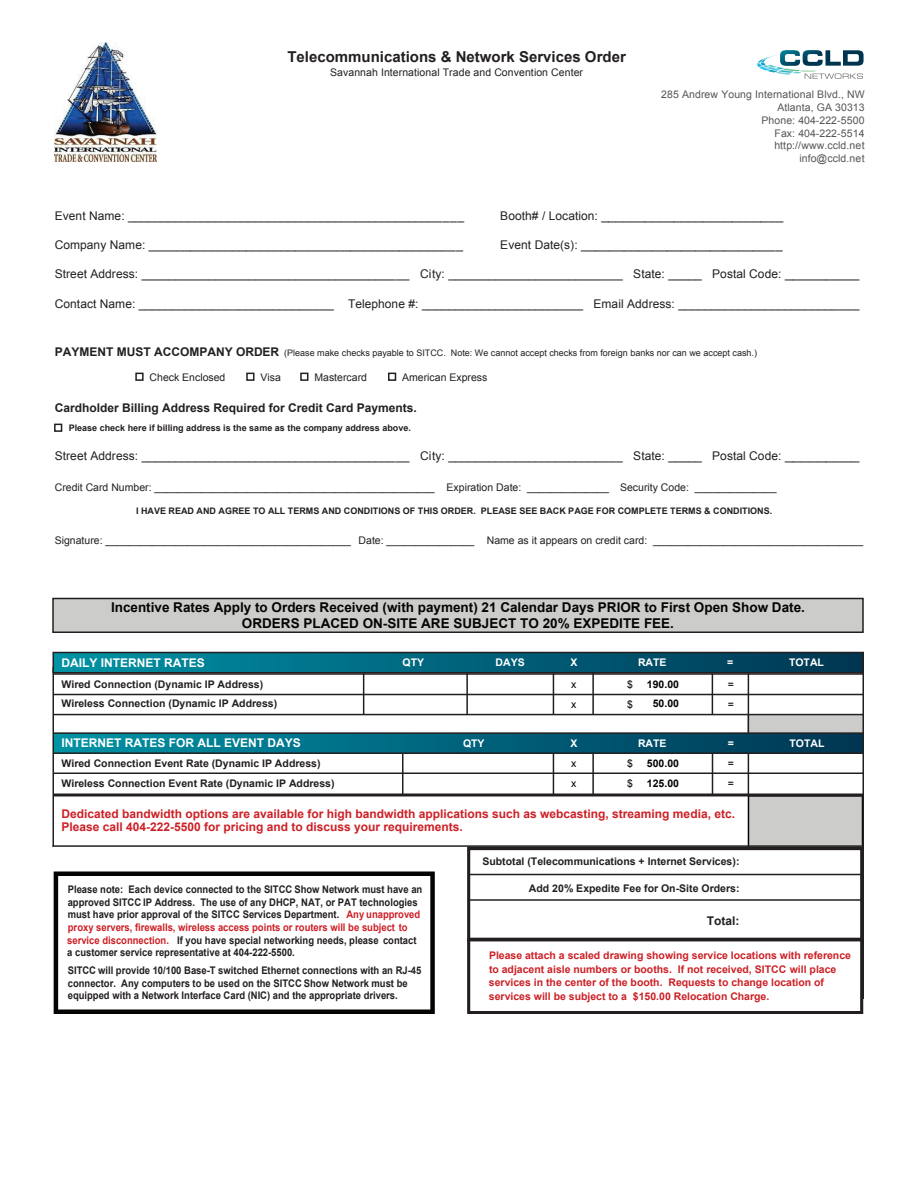
<style>
.page{position:relative;width:918px;height:1188px;background:#fff}
.page>*{position:absolute;margin:0;border:0;box-sizing:border-box;transform-origin:0 0}
.t1{font:700 15px "Arial";color:#231f20}
.t2{font:700 13.5px/16.2px "Arial";color:#040503;text-align:center}
.t3{font:12px "Arial";letter-spacing:.005em;color:#231f20}
.t4{font:700 12px/13.5px "Arial";color:#cd2026}
.t5{font:700 12px "Arial";color:#231f20}
.t6{font:700 12px "Arial";color:#fff}
.t7{font:700 10.5px/12.6px "Arial";color:#231f20;scale:.9 1}
.t8{font:10.5px "Arial";color:#231f20}
.t9{font:700 10.5px/19.4px "Arial";color:#231f20}
.t10{font:700 10.5px/13.5px "Arial";color:#cd2026}
.t11{font:10.5px/12.8px "Arial";letter-spacing:.01em;color:#565555;text-align:right}
.t12{font:700 10.5px "Arial";color:#fff}
.t13{font:700 10.5px/19.4px "Arial";color:#040503;text-align:center}
.t14{font:10.5px/20.4px "Arial";color:#040503}
.t15{font:700 9px "Arial";color:#231f20}
.t16{font:9px "Arial";color:#231f20}
.s1{font-weight:700;font-size:12px}
.s2{color:#cd2026}
</style>
<div class="page">
<div style="left:748px;top:715px;width:115px;height:18px;background:#cccccb"></div>
<div style="left:53px;top:733px;width:810px;height:20px;background:linear-gradient(to right,#0093a6,#003553)"></div>
<div style="left:135px;top:373px;width:9px;height:8px;border:2px solid #231f20"></div>
<div style="left:388px;top:373px;width:8px;height:8px;border:2px solid #231f20"></div>
<div style="left:246px;top:373px;width:8px;height:8px;border:2px solid #231f20"></div>
<div style="left:300px;top:373px;width:8px;height:8px;border:2px solid #231f20"></div>
<div style="left:53px;top:652px;width:810px;height:21px;background:linear-gradient(to right,#0093a6,#003653)"></div>
<div style="left:52px;top:652px;width:812px;height:22px;border:2px solid #231f20"></div>
<div style="left:52px;top:598px;width:812px;height:35px;background:#cccccb;border:2px solid #231f20"></div>
<hr style="left:53px;top:714px;width:810px;height:1px;background:#231f20">
<hr style="left:53px;top:694px;width:810px;height:1px;background:#231f20">
<hr style="left:53px;top:732px;width:810px;height:2px;background:#231f20">
<hr style="left:53px;top:752px;width:810px;height:2px;background:#231f20">
<hr style="left:53px;top:772px;width:810px;height:2px;background:#231f20">
<hr style="left:53px;top:673px;width:810px;height:2px;background:#231f20">
<hr style="left:862px;top:652px;width:2px;height:347px;background:#231f20">
<hr style="left:748px;top:753px;width:1px;height:43px;background:#231f20">
<hr style="left:52px;top:667px;width:2px;height:180px;background:#231f20">
<hr style="left:53px;top:794px;width:810px;height:2px;background:#231f20">
<svg style="left:467px;top:796px;width:396px;height:218px"></svg>
<hr style="left:553px;top:753px;width:1px;height:43px;background:#231f20">
<hr style="left:402px;top:753px;width:1px;height:43px;background:#231f20">
<hr style="left:712px;top:753px;width:1px;height:43px;background:#231f20">
<svg style="left:54px;top:872px;width:381px;height:142px"></svg>
<img style="left:54px;top:42px;width:103px;height:120px">
<hr style="left:592px;top:753px;width:2px;height:42px;background:#231f20">
<hr style="left:748px;top:673px;width:1px;height:60px;background:#231f20">
<hr style="left:553px;top:673px;width:1px;height:42px;background:#231f20">
<hr style="left:363px;top:673px;width:1px;height:42px;background:#231f20">
<hr style="left:466px;top:673px;width:2px;height:42px;background:#231f20">
<hr style="left:712px;top:673px;width:1px;height:42px;background:#231f20">
<hr style="left:592px;top:673px;width:2px;height:42px;background:#231f20">
<hr style="left:53px;top:845px;width:809px;height:2px;background:#231f20">
<svg style="left:757px;top:50px;width:107px;height:29px"></svg>
<div style="left:54px;top:424px;width:8px;height:8px;border:2px solid #231f20"></div>
<h1 class="t1" style="left:287px;top:47px;width:340px">Telecommunications &amp; Network Services Order</h1>
<p class="t8" style="left:330px;top:65px;width:254px">Savannah International Trade and Convention Center</p>
<p class="t11" style="left:661px;top:88px;width:205px">285 Andrew Young International Blvd., NW<br>Atlanta, GA 30313<br>Phone: 404-222-5500<br>Fax: 404-222-5514<br>http://www.ccld.net<br>info@ccld.net</p>
<p class="t3" style="left:55px;top:208px;width:411px">Event Name: __________________________________________________</p>
<p class="t3" style="left:500px;top:208px;width:285px">Booth# / Location: _________________________</p>
<p class="t3" style="left:55px;top:237px;width:410px">Company Name: _____________________________________________</p>
<p class="t3" style="left:500px;top:237px;width:284px">Event Date(s): ____________________________</p>
<p class="t3" style="left:55px;top:266px;width:806px">Street Address: ________________________________________ City: __________________________ State: _____ Postal Code: _________</p>
<p class="t3" style="left:55px;top:295px;width:806px">Contact Name: _____________________________ Telephone #: ________________________ Email Address: ___________________________</p>
<p class="t16" style="left:55px;top:347px;width:704px"><span class="s1">PAYMENT MUST ACCOMPANY ORDER</span> (Please make checks payable to SITCC. Note: We cannot accept checks from foreign banks nor can we accept cash.)</p>
<p class="t8" style="left:150px;top:370px;width:77px">Check Enclosed</p>
<p class="t8" style="left:260px;top:370px;width:22px">Visa</p>
<p class="t8" style="left:314px;top:370px;width:54px">Mastercard</p>
<p class="t8" style="left:402px;top:370px;width:87px">American Express</p>
<p class="t5" style="left:55px;top:400px;width:364px">Cardholder Billing Address Required for Credit Card Payments.</p>
<p class="t15" style="left:69px;top:422px;width:344px">Please check here if billing address is the same as the company address above.</p>
<p class="t3" style="left:55px;top:448px;width:806px">Street Address: ________________________________________ City: __________________________ State: _____ Postal Code: _________</p>
<p class="t8" style="left:55px;top:480px;width:723px">Credit Card Number: ________________________________________________ Expiration Date: ______________ Security Code: ______________</p>
<p class="t15" style="left:136px;top:505px;width:638px">I HAVE READ AND AGREE TO ALL TERMS AND CONDITIONS OF THIS ORDER. PLEASE SEE BACK PAGE FOR COMPLETE TERMS &amp; CONDITIONS.</p>
<p class="t8" style="left:55px;top:533px;width:810px">Signature: __________________________________________ Date: _______________ Name as it appears on credit card: ____________________________________</p>
<p class="t2" style="left:111px;top:600px;width:695px">Incentive Rates Apply to Orders Received (with payment) 21 Calendar Days PRIOR to First Open Show Date.<br>ORDERS PLACED ON-SITE ARE SUBJECT TO 20% EXPEDITE FEE.</p>
<p class="t6" style="left:62px;top:654px;width:145px">DAILY INTERNET RATES</p>
<p class="t12" style="left:403px;top:656px;width:23px">QTY</p>
<p class="t12" style="left:496px;top:656px;width:31px">DAYS</p>
<p class="t12" style="left:789px;top:655px;width:37px">TOTAL</p>
<p class="t9" style="left:62px;top:675px;width:217px">Wired Connection (Dynamic IP Address)<br>Wireless Connection (Dynamic IP Address)</p>
<p class="t13" style="left:647px;top:675px;width:34px">190.00<br>50.00</p>
<p class="t12" style="left:570px;top:656px;width:9px">X</p>
<p class="t12" style="left:638px;top:656px;width:30px">RATE</p>
<p class="t12" style="left:727px;top:656px;width:8px">=</p>
<p class="t14" style="left:627px;top:674px;width:7px">$</p>
<p class="t14" style="left:571px;top:675px;width:7px;line-height:19.4px">x x</p>
<p class="t14" style="left:728px;top:675px;width:8px;line-height:19.4px">= =</p>
<p class="t14" style="left:627px;top:694px;width:7px">$</p>
<p class="t6" style="left:62px;top:735px;width:241px">INTERNET RATES FOR ALL EVENT DAYS</p>
<p class="t12" style="left:463px;top:736px;width:23px">QTY</p>
<p class="t12" style="left:570px;top:736px;width:9px">X</p>
<p class="t12" style="left:638px;top:736px;width:30px">RATE</p>
<p class="t12" style="left:728px;top:736px;width:8px">=</p>
<p class="t12" style="left:790px;top:736px;width:36px">TOTAL</p>
<p class="t9" style="left:62px;top:753px;width:275px;line-height:20.4px">Wired Connection Event Rate (Dynamic IP Address)<br>Wireless Connection Event Rate (Dynamic IP Address)</p>
<p class="t14" style="left:571px;top:753px;width:7px">x x</p>
<p class="t14" style="left:627px;top:753px;width:7px">$ $</p>
<p class="t13" style="left:647px;top:753px;width:34px;line-height:20.4px;text-align:left">500.00<br>125.00</p>
<p class="t14" style="left:728px;top:753px;width:8px">= =</p>
<p class="t4" style="left:62px;top:807px;width:675px">Dedicated bandwidth options are available for high bandwidth applications such as webcasting, streaming media, etc.<br>Please call 404-222-5500 for pricing and to discuss your requirements.</p>
<p class="t7" style="left:67px;top:884px;width:396px">Please note: Each device connected to the SITCC Show Network must have an approved SITCC IP Address. The use of any DHCP, NAT, or PAT technologies must have prior approval of the SITCC Services Department. <span class="s2">Any unapproved proxy servers, firewalls, wireless access points or routers will be subject to service disconnection.</span> If you have special networking needs, please contact a customer service representative at 404-222-5500.</p>
<p class="t7" style="left:68px;top:964px;width:394px">SITCC will provide 10/100 Base-T switched Ethernet connections with an RJ-45 connector. Any computers to be used on the SITCC Show Network must be equipped with a Network Interface Card (NIC) and the appropriate drivers.</p>
<p class="t9" style="left:482px;top:852px;width:259px">Subtotal (Telecommunications + Internet Services):</p>
<p class="t9" style="left:529px;top:879px;width:212px">Add 20% Expedite Fee for On-Site Orders:</p>
<p class="t5" style="left:707px;top:913px;width:34px">Total:</p>
<p class="t10" style="left:489px;top:949px;width:364px">Please attach a scaled drawing showing service locations with reference to adjacent aisle numbers or booths. If not received, SITCC will place services in the center of the booth. Requests to change location of services will be subject to a $150.00 Relocation Charge.</p>
</div>
